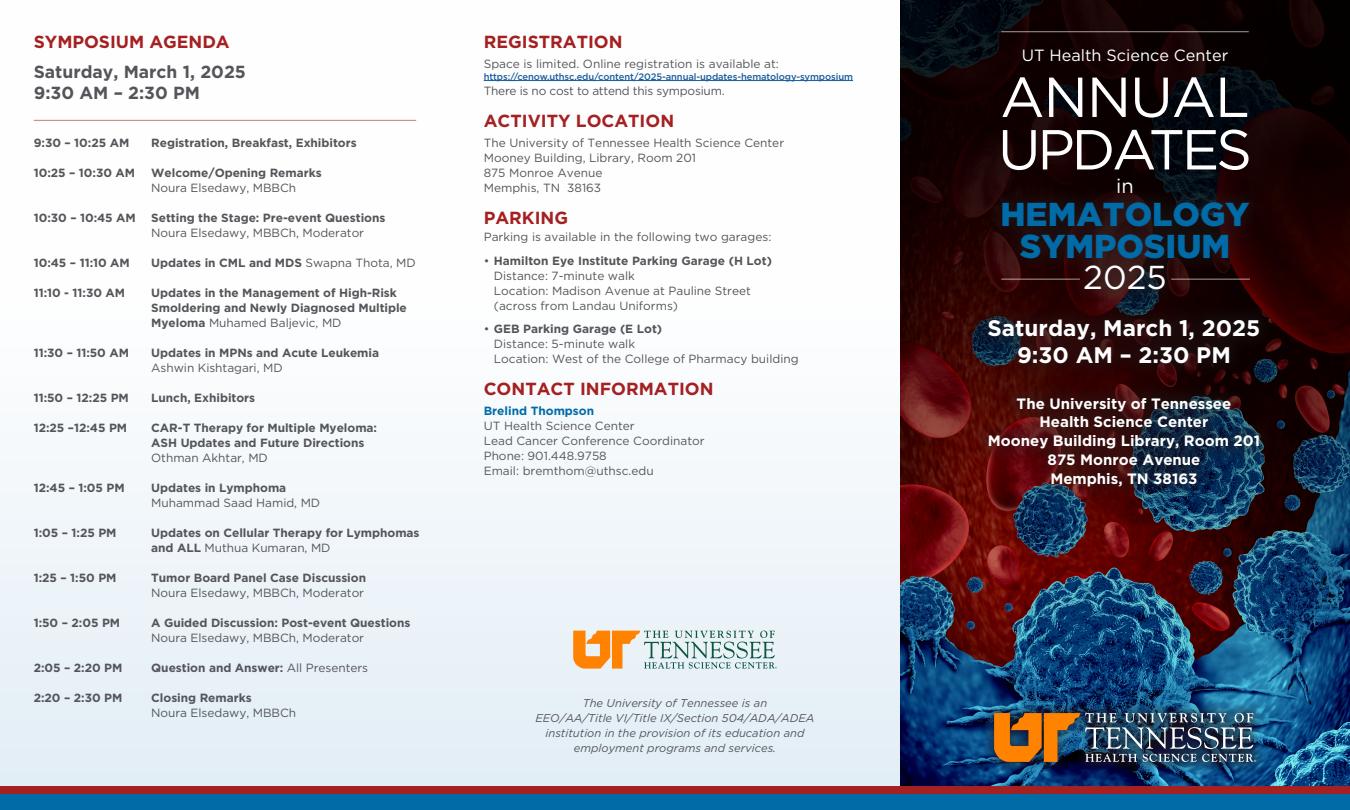
<style>
.page{position:relative;width:1350px;height:810px;background:#fff}
.page>*{position:absolute;margin:0;border:0;box-sizing:border-box;transform-origin:0 0}
.t1{font:56.25px "Gotham";letter-spacing:-.06em;color:#fff}
.t2{font:900 33.12px "Gotham";color:#006ba7}
.t3{font:33.12px "Gotham";color:#fff}
.t4{font:700 22.5px "Gotham";color:#fff}
.t5{font:20px "Gotham";color:#fff}
.t6{font:700 17.5px "Gotham";color:#a52021}
.t7{font:700 17.5px "Gotham";color:#54555a}
.t8{font:16.25px "Gotham";color:#fff}
.t9{font:700 15px "Gotham";color:#fff}
.t10{font:700 11.88px/15px "Gotham";letter-spacing:-.005em;color:#54555a}
.t11{font:11.88px "Gotham";color:#54555a}
.t12{font:11.88px "Gotham";letter-spacing:-.02em;color:#54555a}
.t13{font:700 11.88px "Gotham";color:#006ba7}
.t14{font:italic 11.25px "Gotham";color:#54555a}
.t15{font:500 9.38px "Gotham";letter-spacing:-.01em;color:#175d9e}
.s1{font-weight:400}
</style>
<div class="page">
<div style="left:0;top:0;width:900px;height:810px;background:linear-gradient(to bottom,#fff,#e4edf4)"></div>
<svg style="left:573px;top:631px;width:204px;height:38px;background:#d1c5ac"></svg>
<hr style="left:484px;top:80px;width:369px;height:1px;background:#175d9e">
<hr style="left:34px;top:120px;width:382px;height:1px;background:#a52021">
<svg style="left:900px;top:0;width:450px;height:787px;background:#201c2c"></svg>
<div style="left:982px;top:701px;width:286px;height:73px;background:#231f20;opacity:.75"></div>
<img style="left:994px;top:713px;width:262px;height:49px">
<div style="left:0;top:787px;width:1350px;height:23px;background:#a52021"></div>
<div style="left:0;top:794px;width:1350px;height:16px;background:#006ba7"></div>
<hr style="left:1001px;top:31px;width:248px;height:1px;background:#fff">
<div style="left:984px;top:184px;width:283px;height:123px;background:#231f20;opacity:.5"></div>
<div style="left:971px;top:302px;width:306px;height:201px;background:#231f20;opacity:.5"></div>
<hr style="left:1171px;top:279px;width:79px;height:1px;background:#fff">
<p class="t6" style="left:34px;top:31px;width:198px">SYMPOSIUM AGENDA</p>
<p class="t7" style="left:34px;top:62px;width:214px">Saturday, March 1, 2025</p>
<p class="t7" style="left:34px;top:83px;width:168px">9:30 AM – 2:30 PM</p>
<p class="t10" style="left:34px;top:135px;width:97px">9:30 – 10:25 AM</p>
<p class="t10" style="left:151px;top:135px;width:207px">Registration, Breakfast, Exhibitors</p>
<p class="t10" style="left:34px;top:165px;width:103px">10:25 – 10:30 AM</p>
<p class="t10" style="left:151px;top:165px;width:172px">Welcome/Opening Remarks</p>
<p class="t11" style="left:151px;top:181px;width:146px">Noura Elsedawy, MBBCh</p>
<p class="t10" style="left:34px;top:210px;width:104px">10:30 – 10:45 AM</p>
<p class="t10" style="left:151px;top:210px;width:236px">Setting the Stage: Pre-event Questions<br><span class="s1">Noura Elsedawy, MBBCh, Moderator</span></p>
<p class="t10" style="left:34px;top:255px;width:98px">10:45 – 11:10 AM</p>
<p class="t10" style="left:151px;top:255px;width:266px">Updates in CML and MDS <span class="s1">Swapna Thota, MD</span></p>
<p class="t10" style="left:34px;top:285px;width:93px">11:10 - 11:30 AM</p>
<p class="t10" style="left:151px;top:285px;width:257px">Updates in the Management of High-Risk<br>Smoldering and Newly Diagnosed Multiple<br>Myeloma <span class="s1">Muhamed Baljevic, MD</span></p>
<p class="t10" style="left:34px;top:345px;width:97px">11:30 – 11:50 AM</p>
<p class="t10" style="left:151px;top:345px;width:229px">Updates in MPNs and Acute Leukemia<br><span class="s1">Ashwin Kishtagari, MD</span></p>
<p class="t10" style="left:34px;top:390px;width:97px">11:50 – 12:25 PM</p>
<p class="t10" style="left:151px;top:390px;width:105px">Lunch, Exhibitors</p>
<p class="t10" style="left:34px;top:420px;width:95px">12:25 –12:45 PM</p>
<p class="t10" style="left:151px;top:420px;width:227px">CAR-T Therapy for Multiple Myeloma:</p>
<p class="t10" style="left:151px;top:435px;width:215px">ASH Updates and Future Directions</p>
<p class="t11" style="left:151px;top:451px;width:118px">Othman Akhtar, MD</p>
<p class="t10" style="left:34px;top:480px;width:92px">12:45 – 1:05 PM</p>
<p class="t10" style="left:151px;top:480px;width:137px">Updates in Lymphoma</p>
<p class="t11" style="left:151px;top:496px;width:171px">Muhammad Saad Hamid, MD</p>
<p class="t10" style="left:34px;top:525px;width:84px">1:05 – 1:25 PM</p>
<p class="t10" style="left:151px;top:525px;width:270px">Updates on Cellular Therapy for Lymphomas and ALL <span class="s1">Muthua Kumaran, MD</span></p>
<p class="t10" style="left:34px;top:570px;width:84px">1:25 – 1:50 PM</p>
<p class="t10" style="left:151px;top:570px;width:216px">Tumor Board Panel Case Discussion</p>
<p class="t11" style="left:151px;top:586px;width:214px">Noura Elsedawy, MBBCh, Moderator</p>
<p class="t10" style="left:34px;top:615px;width:88px">1:50 – 2:05 PM</p>
<p class="t10" style="left:151px;top:615px;width:261px">A Guided Discussion: Post-event Questions<br><span class="s1">Noura Elsedawy, MBBCh, Moderator</span></p>
<p class="t10" style="left:34px;top:660px;width:90px">2:05 – 2:20 PM</p>
<p class="t10" style="left:151px;top:660px;width:218px">Question and Answer: <span class="s1">All Presenters</span></p>
<p class="t10" style="left:34px;top:690px;width:90px">2:20 – 2:30 PM</p>
<p class="t10" style="left:151px;top:690px;width:102px">Closing Remarks</p>
<p class="t11" style="left:151px;top:706px;width:146px">Noura Elsedawy, MBBCh</p>
<p class="t6" style="left:484px;top:31px;width:140px">REGISTRATION</p>
<p class="t11" style="left:484px;top:58px;width:297px">Space is limited. Online registration is available at:</p>
<p class="t15" style="left:484px;top:71px;width:371px">https://cenow.uthsc.edu/content/2025-annual-updates-hematology-symposium</p>
<p class="t12" style="left:484px;top:84px;width:242px">There is no cost to attend this symposium.</p>
<p class="t6" style="left:484px;top:111px;width:192px">ACTIVITY LOCATION</p>
<p class="t11" style="left:484px;top:136px;width:302px">The University of Tennessee Health Science Center</p>
<p class="t11" style="left:484px;top:151px;width:214px">Mooney Building, Library, Room 201</p>
<p class="t11" style="left:484px;top:166px;width:120px">875 Monroe Avenue</p>
<p class="t11" style="left:484px;top:181px;width:119px">Memphis, TN 38163</p>
<p class="t6" style="left:484px;top:208px;width:86px">PARKING</p>
<p class="t11" style="left:484px;top:231px;width:289px">Parking is available in the following two garages:</p>
<p class="t10" style="left:484px;top:253px;width:290px"><span class="s1">•</span> Hamilton Eye Institute Parking Garage (H Lot)</p>
<p class="t11" style="left:494px;top:269px;width:143px">Distance: 7-minute walk</p>
<p class="t11" style="left:494px;top:284px;width:259px">Location: Madison Avenue at Pauline Street</p>
<p class="t11" style="left:494px;top:299px;width:186px">(across from Landau Uniforms)</p>
<p class="t10" style="left:484px;top:321px;width:180px"><span class="s1">•</span> GEB Parking Garage (E Lot)</p>
<p class="t11" style="left:494px;top:337px;width:143px">Distance: 5-minute walk</p>
<p class="t11" style="left:494px;top:352px;width:306px">Location: West of the College of Pharmacy building</p>
<p class="t6" style="left:484px;top:379px;width:231px">CONTACT INFORMATION</p>
<p class="t13" style="left:484px;top:404px;width:112px">Brelind Thompson</p>
<p class="t11" style="left:484px;top:419px;width:152px">UT Health Science Center</p>
<p class="t11" style="left:484px;top:434px;width:222px">Lead Cancer Conference Coordinator</p>
<p class="t11" style="left:484px;top:449px;width:125px">Phone: 901.448.9758</p>
<p class="t11" style="left:484px;top:464px;width:171px">Email: bremthom@uthsc.edu</p>
<p class="t14" style="left:583px;top:697px;width:186px">The University of Tennessee is an</p>
<p class="t14" style="left:536px;top:712px;width:280px">EEO/AA/Title VI/Title IX/Section 504/ADA/ADEA</p>
<p class="t14" style="left:545px;top:727px;width:261px">institution in the provision of its education and</p>
<p class="t14" style="left:574px;top:742px;width:204px">employment programs and services.</p>
<p class="t8" style="left:1022px;top:46px;width:208px">UT Health Science Center</p>
<p class="t1" style="left:1000px;top:66px;width:251px">ANNUAL</p>
<p class="t1" style="left:998px;top:119px;width:256px">UPDATES</p>
<p class="t5" style="left:1116px;top:175px;width:19px">in</p>
<p class="t2" style="left:1000px;top:195px;width:251px">HEMATOLOGY</p>
<p class="t2" style="left:1020px;top:227px;width:212px">SYMPOSIUM</p>
<p class="t3" style="left:1083px;top:259px;width:85px">2025</p>
<p class="t4" style="left:988px;top:315px;width:274px">Saturday, March 1, 2025</p>
<p class="t4" style="left:1017px;top:342px;width:215px">9:30 AM – 2:30 PM</p>
<p class="t9" style="left:1017px;top:395px;width:216px">The University of Tennessee</p>
<p class="t9" style="left:1040px;top:413px;width:170px">Health Science Center</p>
<p class="t9" style="left:988px;top:432px;width:274px">Mooney Building Library, Room 201</p>
<p class="t9" style="left:1048px;top:451px;width:154px">875 Monroe Avenue</p>
<p class="t9" style="left:1050px;top:470px;width:149px">Memphis, TN 38163</p>
</div>
